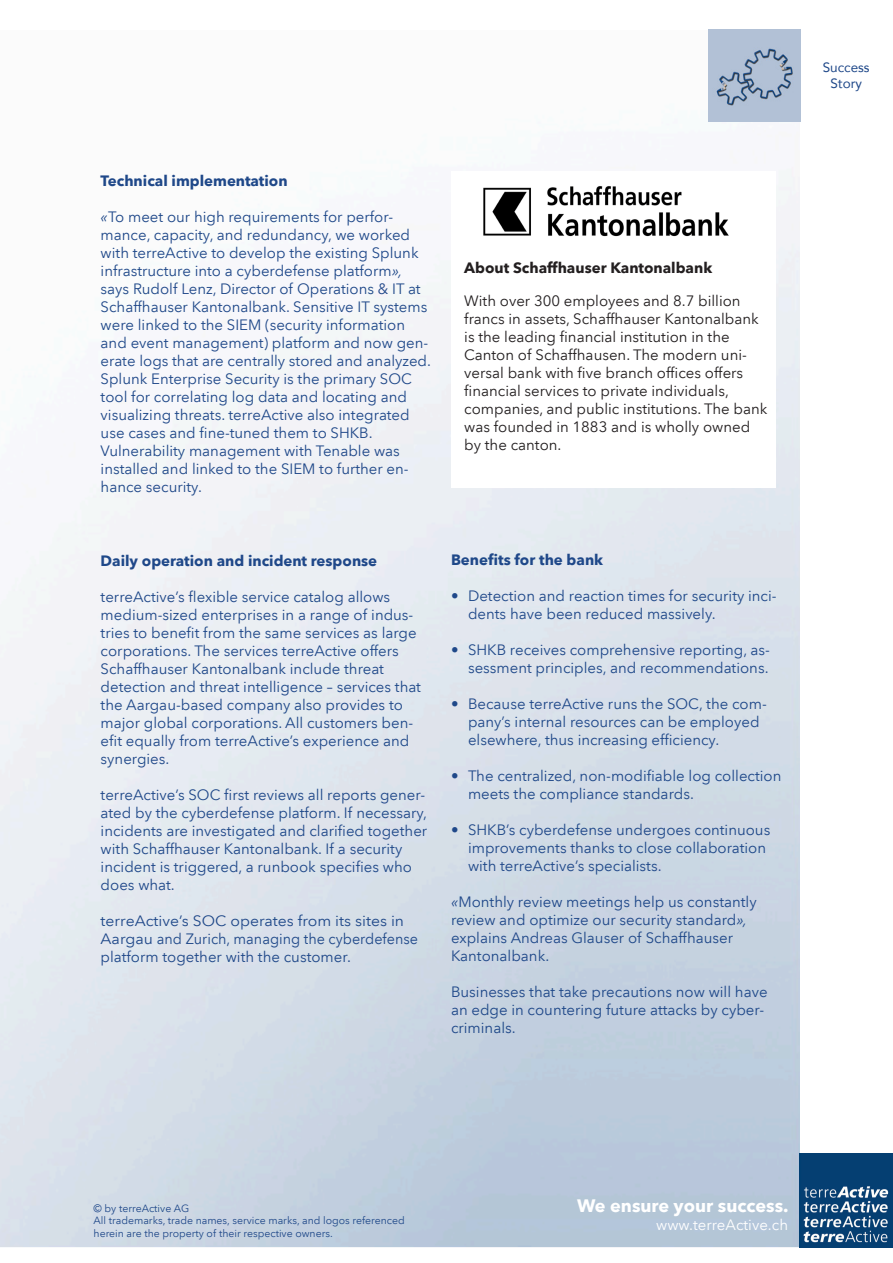
<style>
.page{position:relative;width:893px;height:1263px;background:#fff}
.page>*{position:absolute;margin:0;border:0;box-sizing:border-box;transform-origin:0 0}
.t1{font:700 18px "Avenir Next LT Pro";color:#fff}
.t2{font:15px/18px "Avenir Next LT Pro";color:#1f4889}
.t3{font:15px/18px "Avenir Next LT Pro";color:#231f20}
.t4{font:15px/18px "Avenir Next LT Pro";color:#1f4889;scale:1.05 1}
.t5{font:700 15px "Avenir Next LT Pro";color:#1f4889}
.t6{font:700 15px "Avenir Next LT Pro";color:#231f20}
.t7{font:15px "Avenir Next LT Pro";color:#fff}
.t8{font:13.5px/16.2px "Avenir";color:#1f4889;text-align:center}
.t9{font:10.5px/12.6px "Avenir Next LT Pro";color:#1f4889}
.s1{font-style:italic}
</style>
<div class="page">
<img style="left:1px;top:167px;width:799px;height:1081px">
<div style="left:451px;top:172px;width:325px;height:316px;background:#fff"></div>
<img style="left:708px;top:30px;width:92px;height:92px">
<img style="left:800px;top:1153px;width:93px;height:94px">
<img style="left:483px;top:186px;width:246px;height:51px">
<p class="t5" style="left:101px;top:171px;width:189px">Technical implementation</p>
<p class="t2" style="left:101px;top:208px;width:332px"><span class="s1">«</span>To meet our high requirements for perfor&shy;mance, capacity, and redundancy, we worked with terreActive to develop the existing Splunk infrastructure into a cyberdefense platform<span class="s1">», </span>says Rudolf Lenz, Director of Operations &amp; IT at Schaffhauser Kantonalbank. Sensitive IT systems were linked to the SIEM (security information and event management) platform and now gen&shy;erate logs that are centrally stored and analyzed.<br>Splunk Enterprise Security is the primary SOC tool for correlating log data and locating and visualizing threats. terreActive also integrated use cases and fine-tuned them to SHKB.<br>Vulnerability management with Tenable was installed and linked to the SIEM to further en&shy;hance security.</p>
<p class="t6" style="left:464px;top:259px;width:249px">About Schaffhauser Kantonalbank</p>
<p class="t3" style="left:464px;top:291px;width:305px">With over 300 employees and 8.7 billion francs in assets, Schaffhauser Kantonalbank is the leading financial institution in the Canton of Schaffhausen. The modern uni&shy;versal bank with five branch offices offers financial services to private individuals, companies, and public institutions. The bank was founded in 1883 and is wholly owned by the canton.</p>
<p class="t5" style="left:101px;top:551px;width:278px">Daily operation and incident response</p>
<p class="t2" style="left:101px;top:588px;width:322px">terreActive’s flexible service catalog allows medium-sized enterprises in a range of indus&shy;tries to benefit from the same services as large corporations. The services terreActive offers Schaffhauser Kantonalbank include threat detection and threat intelligence – services that the Aargau-based company also provides to major global corporations. All customers ben&shy;efit equally from terreActive’s experience and synergies.</p>
<p class="t2" style="left:101px;top:786px;width:328px">terreActive’s SOC first reviews all reports gener&shy;ated by the cyberdefense platform. If necessary, incidents are investigated and clarified together with Schaffhauser Kantonalbank. If a security incident is triggered, a runbook specifies who does what.</p>
<p class="t4" style="left:101px;top:912px;width:304px">terreActive’s SOC operates from its sites in<br>Aargau and Zurich, managing the cyberdefense platform together with the customer.</p>
<p class="t5" style="left:451px;top:551px;width:154px">Benefits for the bank</p>
<p class="t2" style="left:468px;top:587px;width:310px;text-indent:-17px">• Detection and reaction times for security inci&shy;dents have been reduced massively.</p>
<p class="t2" style="left:451px;top:641px;width:321px;text-align:right">• SHKB receives comprehensive reporting, as&shy;sessment principles, and recommendations.</p>
<p class="t2" style="left:468px;top:695px;width:300px;text-indent:-17px">• Because terreActive runs the SOC, the com&shy;pany’s internal resources can be employed elsewhere, thus increasing efficiency.</p>
<p class="t2" style="left:468px;top:767px;width:315px;text-indent:-17px">• The centralized, non-modifiable log collection meets the compliance standards.</p>
<p class="t2" style="left:468px;top:821px;width:304px;text-indent:-17px">• SHKB’s cyberdefense undergoes continuous improvements thanks to close collaboration with terreActive’s specialists.</p>
<p class="t2" style="left:451px;top:893px;width:307px"><span class="s1">«</span>Monthly review meetings help us constantly review and optimize our security standard<span class="s1">», </span>explains Andreas Glauser of Schaffhauser Kantonalbank.</p>
<p class="t2" style="left:451px;top:983px;width:318px">Businesses that take precautions now will have an edge in countering future attacks by cyber&shy;criminals.</p>
<p class="t8" style="left:823px;top:58px;width:49px">Success<br>Story</p>
<p class="t9" style="left:94px;top:1202px;width:313px">© by terreActive AG<br>All trademarks, trade names, service marks, and logos referenced herein are the property of their respective owners.</p>
<p class="t1" style="left:577px;top:1195px;width:213px">We ensure your success.</p>
<p class="t7" style="left:656px;top:1216px;width:133px">www.terreActive.ch</p>
</div>
